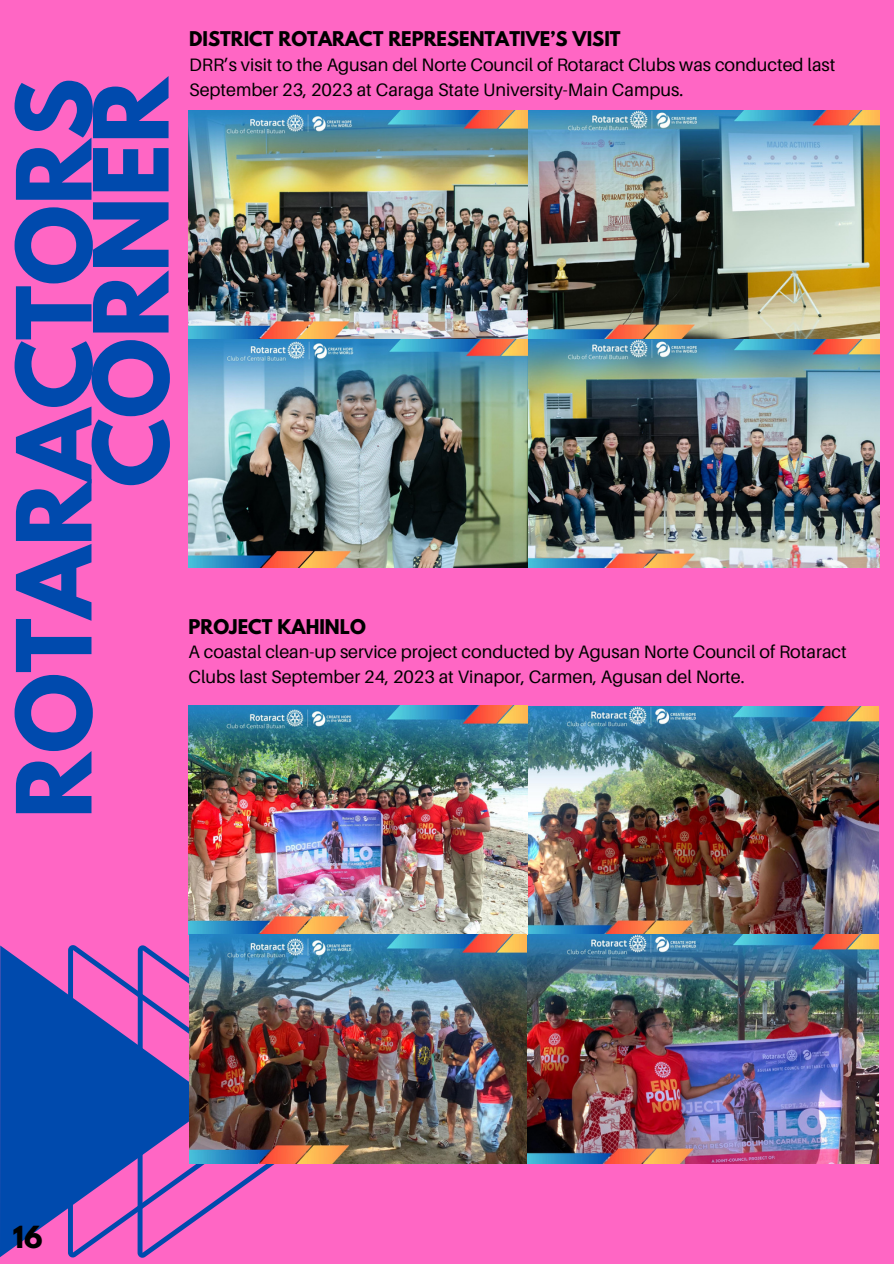
<style>
.page{position:relative;width:894px;height:1264px;background:#fff}
.page>*{position:absolute;margin:0;border:0;box-sizing:border-box;transform-origin:0 0}
.t1{font:700 91.5px "League Spartan";color:#004aad}
.t2{font:700 27px "League Spartan";color:#000}
.t3{font:18px/24.8px "Aileron";color:#000}
.t4{font:700 18px "League Spartan";color:#000}
</style>
<div class="page">
<div style="left:0;top:0;width:893px;height:1263px;background:#ff66c4"></div>
<img style="left:188px;top:111px;width:691px;height:228px">
<img style="left:188px;top:339px;width:340px;height:229px">
<img style="left:528px;top:339px;width:351px;height:229px">
<img style="left:188px;top:705px;width:690px;height:458px">
<svg style="left:0;top:945px;width:68px;height:312px;fill:#004aad"></svg>
<svg style="left:68px;top:945px;width:69px;height:312px;fill:#004aad"></svg>
<img style="left:137px;top:945px;width:220px;height:312px">
<h1 class="t1" style="left:86px;top:487px;width:413px;rotate:-90deg">CORNER</h1>
<h1 class="t1" style="left:9px;top:818px;width:742px;rotate:-90deg">ROTARACTORS</h1>
<p class="t4" style="left:189px;top:29px;width:433px">DISTRICT ROTARACT REPRESENTATIVE’S VISIT</p>
<p class="t3" style="left:189px;top:52px;width:647px">DRR’s visit to the Agusan del Norte Council of Rotaract Clubs was conducted last<br>September 23, 2023 at Caraga State University-Main Campus.</p>
<p class="t4" style="left:188px;top:617px;width:179px">PROJECT KAHINLO</p>
<p class="t3" style="left:188px;top:639px;width:659px">A coastal clean-up service project conducted by Agusan Norte Council of Rotaract<br>Clubs last September 24, 2023 at Vinapor, Carmen, Agusan del Norte.</p>
<h2 class="t2" style="left:13px;top:1223px;width:31px">16</h2>
</div>
